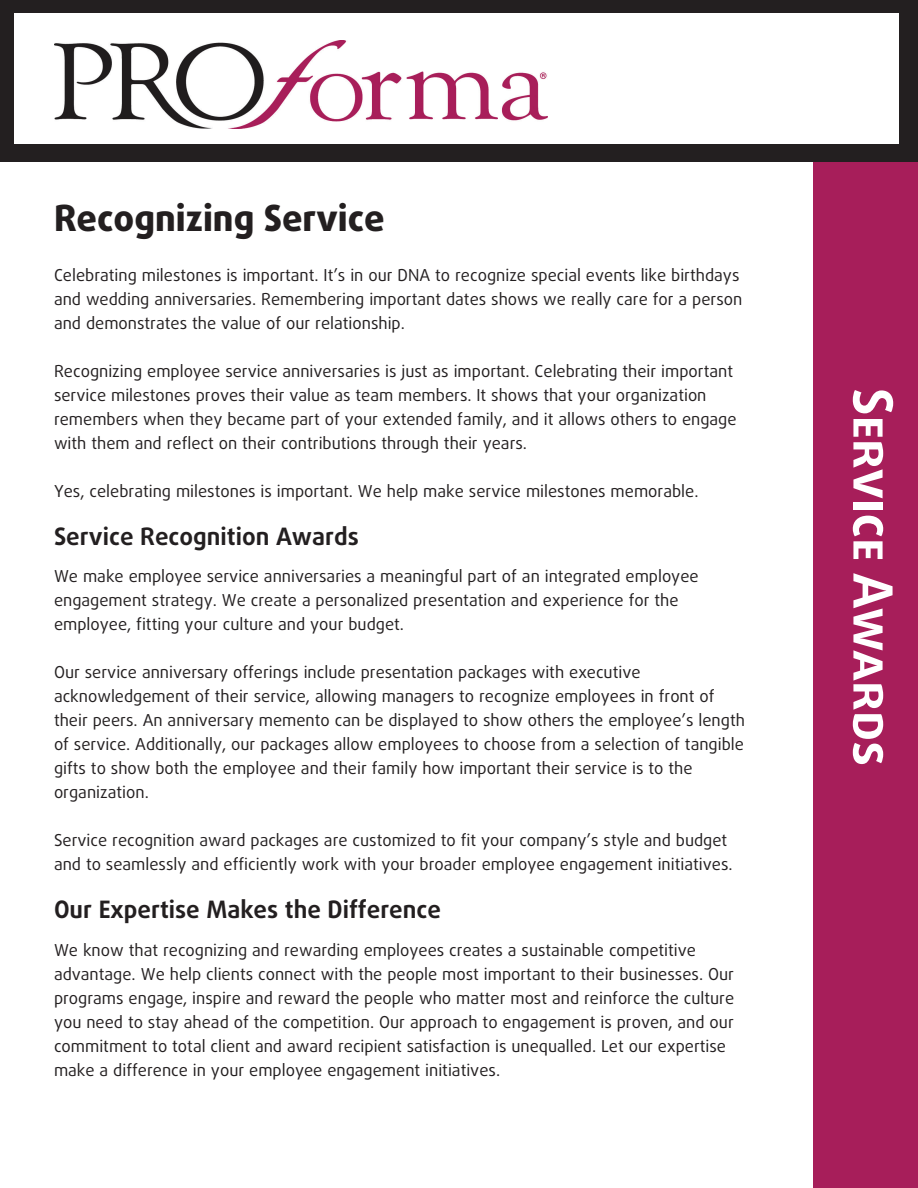
<style>
.page{position:relative;width:918px;height:1188px;background:#fff}
.page>*{position:absolute;margin:0;border:0;box-sizing:border-box;transform-origin:0 0}
.t1{font:700 54px "Daxline Pro";color:#fff}
.t2{font:800 36px "Daxline Pro";color:#231f20}
.t3{font:700 24px "Daxline Pro";color:#231f20}
.t4{font:16.5px/24px "Daxline Pro";color:#231f20}
</style>
<div class="page">
<div style="left:813px;top:161px;width:105px;height:1027px;background:#a71e5a"></div>
<div style="left:0;top:0;width:918px;height:161px;background:#231f20"></div>
<div style="left:15px;top:13px;width:884px;height:131px;background:#fff"></div>
<img style="left:54px;top:41px;width:493px;height:88px">
<h2 class="t2" style="left:54px;top:194px;width:332px">Recognizing Service</h2>
<p class="t4" style="left:54px;top:263px;width:690px">Celebrating milestones is important. It’s in our DNA to recognize special events like birthdays and wedding anniversaries. Remembering important dates shows we really care for a person and demonstrates the value of our relationship.</p>
<p class="t4" style="left:54px;top:359px;width:684px">Recognizing employee service anniversaries is just as important. Celebrating their important service milestones proves their value as team members. It shows that your organization remembers when they became part of your extended family, and it allows others to engage with them and reflect on their contributions through their years.</p>
<p class="t4" style="left:54px;top:479px;width:646px">Yes, celebrating milestones is important. We help make service milestones memorable.</p>
<h3 class="t3" style="left:54px;top:520px;width:306px">Service Recognition Awards</h3>
<p class="t4" style="left:54px;top:564px;width:646px">We make employee service anniversaries a meaningful part of an integrated employee engagement strategy. We create a personalized presentation and experience for the employee, fitting your culture and your budget.</p>
<p class="t4" style="left:54px;top:660px;width:692px">Our service anniversary offerings include presentation packages with executive acknowledgement of their service, allowing managers to recognize employees in front of their peers. An anniversary memento can be displayed to show others the employee’s length of service. Additionally, our packages allow employees to choose from a selection of tangible gifts to show both the employee and their family how important their service is to the organization.</p>
<p class="t4" style="left:54px;top:829px;width:680px">Service recognition award packages are customized to fit your company’s style and budget and to seamlessly and efficiently work with your broader employee engagement initiatives.</p>
<h3 class="t3" style="left:54px;top:894px;width:389px">Our Expertise Makes the Difference</h3>
<p class="t4" style="left:54px;top:938px;width:682px">We know that recognizing and rewarding employees creates a sustainable competitive advantage. We help clients connect with the people most important to their businesses. Our programs engage, inspire and reward the people who matter most and reinforce the culture you need to stay ahead of the competition. Our approach to engagement is proven, and our commitment to total client and award recipient satisfaction is unequalled. Let our expertise make a difference in your employee engagement initiatives.</p>
<h1 class="t1" style="left:909px;top:388px;width:380px;rotate:90deg">Service Awards</h1>
</div>
